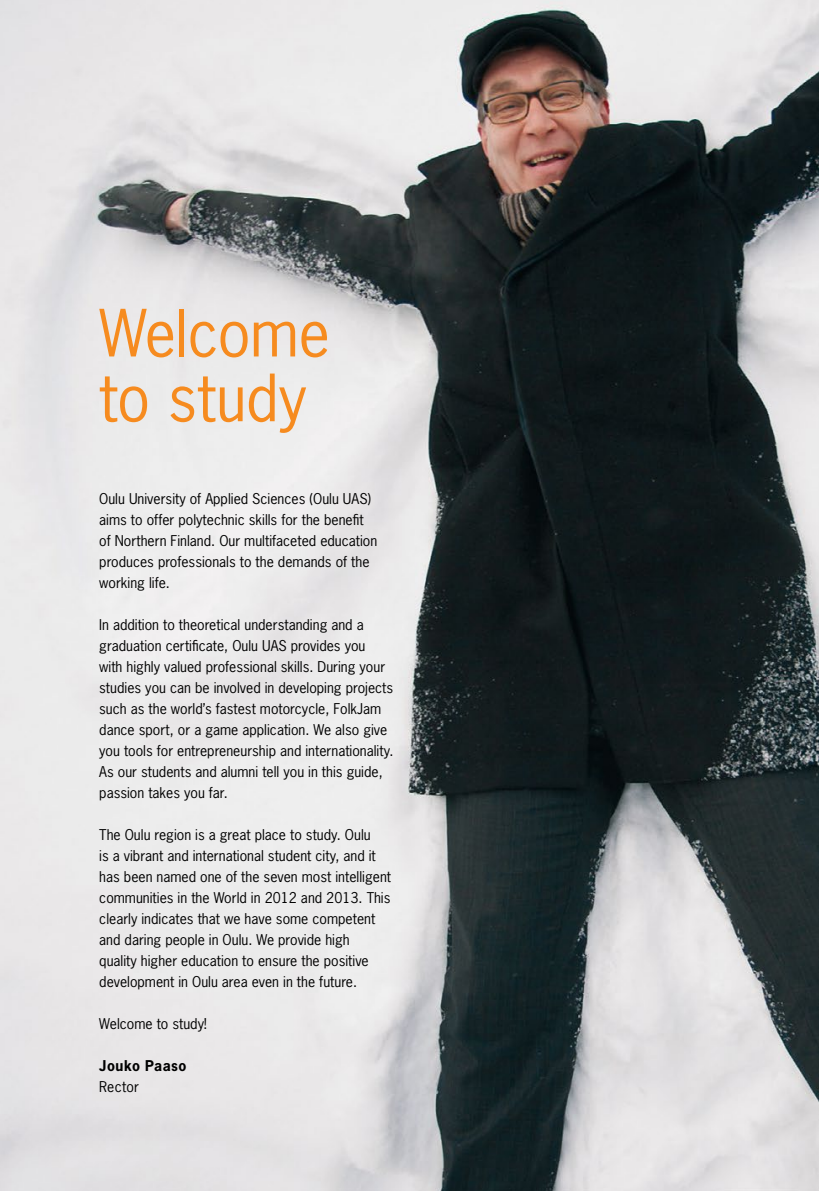
<style>
.page{position:relative;width:819px;height:1191px;background:#fff}
.page>*{position:absolute;margin:0;border:0;box-sizing:border-box;transform-origin:0 0}
.t1{font:61.25px/64.8px "News Gothic";letter-spacing:-.005em;color:#f68b1f}
.t2{font:14px/21px "News Gothic";color:#000}
.t3{font:700 14px "News Gothic";letter-spacing:.035em;color:#000}
</style>
<div class="page">
<img style="left:0;top:0;width:819px;height:1191px">
<h1 class="t1" style="left:99px;top:300px;width:232px">Welcome to study</h1>
<p class="t2" style="left:99px;top:488px;width:279px">Oulu University of Applied Sciences (Oulu UAS) aims to offer polytechnic skills for the benefit of Northern Finland. Our multifaceted education produces professionals to the demands of the working life.</p>
<p class="t2" style="left:99px;top:614px;width:295px">In addition to theoretical understanding and a graduation certificate, Oulu UAS provides you<br>with highly valued professional skills. During your studies you can be involved in developing projects such as the world’s fastest motorcycle, FolkJam dance sport, or a game application. We also give you tools for entrepreneurship and internationality.<br>As our students and alumni tell you in this guide, passion takes you far.</p>
<p class="t2" style="left:99px;top:824px;width:293px">The Oulu region is a great place to study. Oulu<br>is a vibrant and international student city, and it has been named one of the seven most intelligent communities in the World in 2012 and 2013. This clearly indicates that we have some competent and daring people in Oulu. We provide high<br>quality higher education to ensure the positive development in Oulu area even in the future.</p>
<p class="t2" style="left:99px;top:1013px;width:109px">Welcome to study!</p>
<p class="t3" style="left:99px;top:1056px;width:89px">Jouko Paaso</p>
<p class="t2" style="left:99px;top:1076px;width:41px">Rector</p>
</div>
